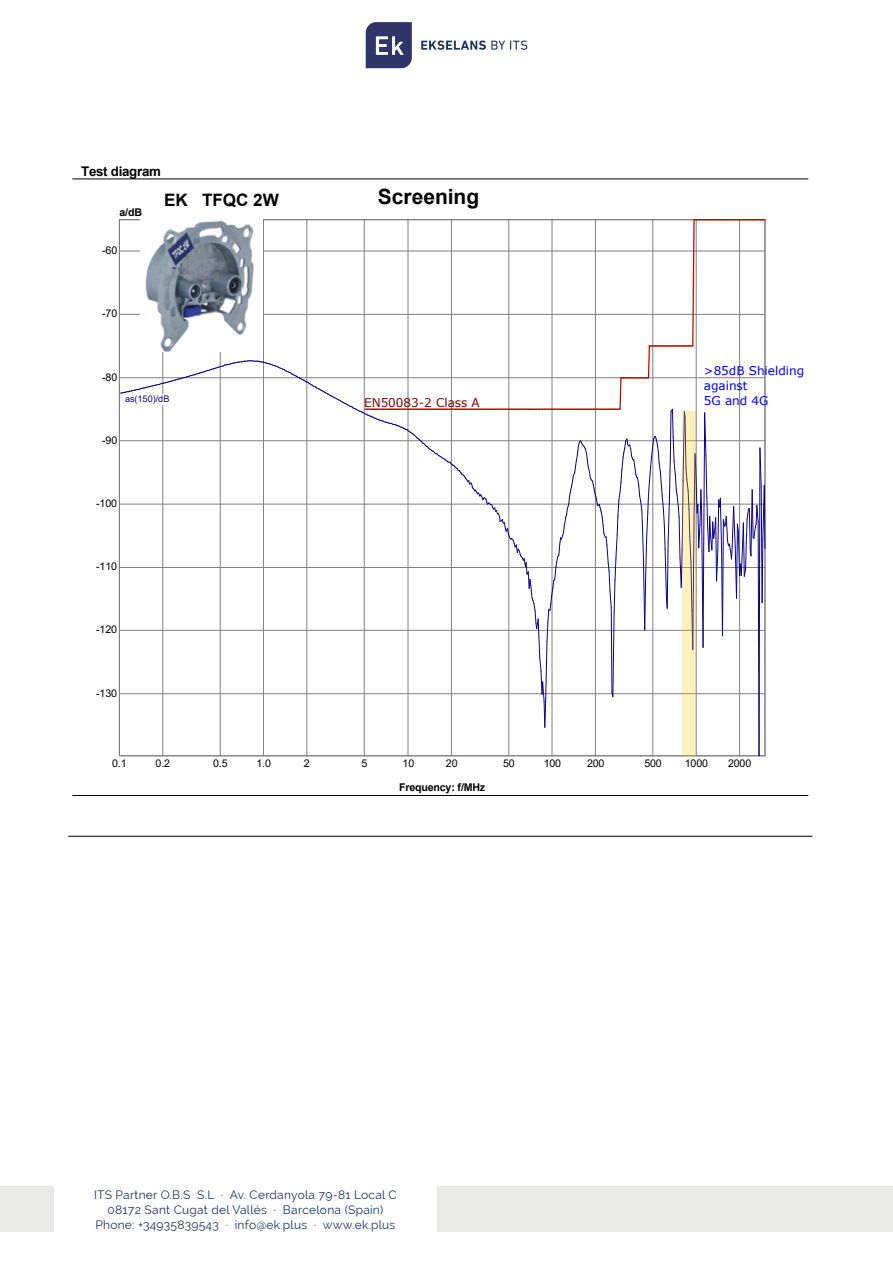
<style>
.page{position:relative;width:893px;height:1263px;background:#fff}
.page>*{position:absolute;margin:0;border:0;box-sizing:border-box;transform-origin:0 0}
.t1{font:700 21px "Arial";color:#000}
.t2{font:700 17.1px "Arial";color:#000}
.t3{font:700 13.35px "Arial";letter-spacing:-.03em;color:#000}
.t4{font:12px/15px "Raleway";letter-spacing:.02em;color:#1a3667;text-align:center}
.t5{font:12px/15px "Verdana";color:#00f}
.t6{font:12px "Verdana";color:#800000}
.t7{font:10.65px "Arial";letter-spacing:-.015em;color:#000}
.t8{font:700 10.65px "Arial";letter-spacing:-.02em;color:#000}
.t9{font:9.15px "Arial";letter-spacing:-.005em;color:#0b008a}
</style>
<div class="page">
<div style="left:0;top:1186px;width:54px;height:46px;background:#e9e9e7"></div>
<div style="left:437px;top:1186px;width:456px;height:46px;background:#e9e9e7"></div>
<svg style="left:366px;top:22px;width:46px;height:46px;background:#4b507d"></svg>
<svg style="left:421px;top:41px;width:106px;height:9px"></svg>
<hr style="left:119px;top:219px;width:646px;height:1px;background:#808080">
<hr style="left:765px;top:220px;width:1px;height:536px;background:#808080">
<hr style="left:119px;top:220px;width:1px;height:536px;background:#808080">
<svg style="left:120px;top:219px;width:645px;height:537px"></svg>
<div style="left:126px;top:394px;width:47px;height:10px;background:#fff"></div>
<div style="left:125px;top:394px;width:44px;height:10px;background:#fff"></div>
<svg style="left:682px;top:412px;width:14px;height:345px;background:#e5d7ad"></svg>
<img style="left:140px;top:220px;width:123px;height:132px">
<hr style="left:68px;top:836px;width:744px;height:1px;background:#000">
<hr style="left:73px;top:795px;width:735px;height:1px;background:#000">
<hr style="left:73px;top:179px;width:735px;height:1px;background:#000">
<p class="t3" style="left:81px;top:162px;width:81px">Test diagram</p>
<p class="t8" style="left:119px;top:205px;width:24px">a/dB</p>
<p class="t7" style="left:102px;top:243px;width:17px">-60</p>
<p class="t7" style="left:102px;top:306px;width:17px">-70</p>
<p class="t7" style="left:102px;top:370px;width:17px">-80</p>
<h2 class="t2" style="left:164px;top:188px;width:116px">EK TFQC 2W</h2>
<h1 class="t1" style="left:378px;top:182px;width:103px">Screening</h1>
<p class="t9" style="left:125px;top:393px;width:46px">as(150)/dB</p>
<p class="t6" style="left:364px;top:394px;width:117px">EN50083-2 Class A</p>
<p class="t7" style="left:102px;top:433px;width:17px">-90</p>
<p class="t7" style="left:96px;top:496px;width:22px">-100</p>
<p class="t7" style="left:96px;top:559px;width:22px">-110</p>
<p class="t7" style="left:96px;top:622px;width:22px">-120</p>
<p class="t7" style="left:96px;top:685px;width:22px">-130</p>
<p class="t5" style="left:704px;top:363px;width:102px">&gt;85dB Shielding against<br>5G and 4G</p>
<p class="t7" style="left:112px;top:756px;width:16px">0.1</p>
<p class="t7" style="left:156px;top:756px;width:16px">0.2</p>
<p class="t7" style="left:213px;top:756px;width:16px">0.5</p>
<p class="t7" style="left:256px;top:756px;width:16px">1.0</p>
<p class="t7" style="left:304px;top:756px;width:7px">2</p>
<p class="t7" style="left:361px;top:756px;width:7px">5</p>
<p class="t7" style="left:403px;top:756px;width:13px">10</p>
<p class="t7" style="left:446px;top:756px;width:13px">20</p>
<p class="t7" style="left:503px;top:756px;width:13px">50</p>
<p class="t7" style="left:544px;top:756px;width:19px">100</p>
<p class="t7" style="left:587px;top:756px;width:19px">200</p>
<p class="t7" style="left:644px;top:756px;width:19px">500</p>
<p class="t7" style="left:685px;top:756px;width:25px">1000</p>
<p class="t7" style="left:728px;top:756px;width:25px">2000</p>
<p class="t8" style="left:399px;top:780px;width:87px">Frequency: f/MHz</p>
<p class="t4" style="left:94px;top:1187px;width:304px">ITS Partner O.B.S S.L · Av. Cerdanyola 79-81 Local C<br>08172 Sant Cugat del Vallés · Barcelona (Spain)<br>Phone: +34935839543 · info@ek.plus · www.ek.plus</p>
</div>
